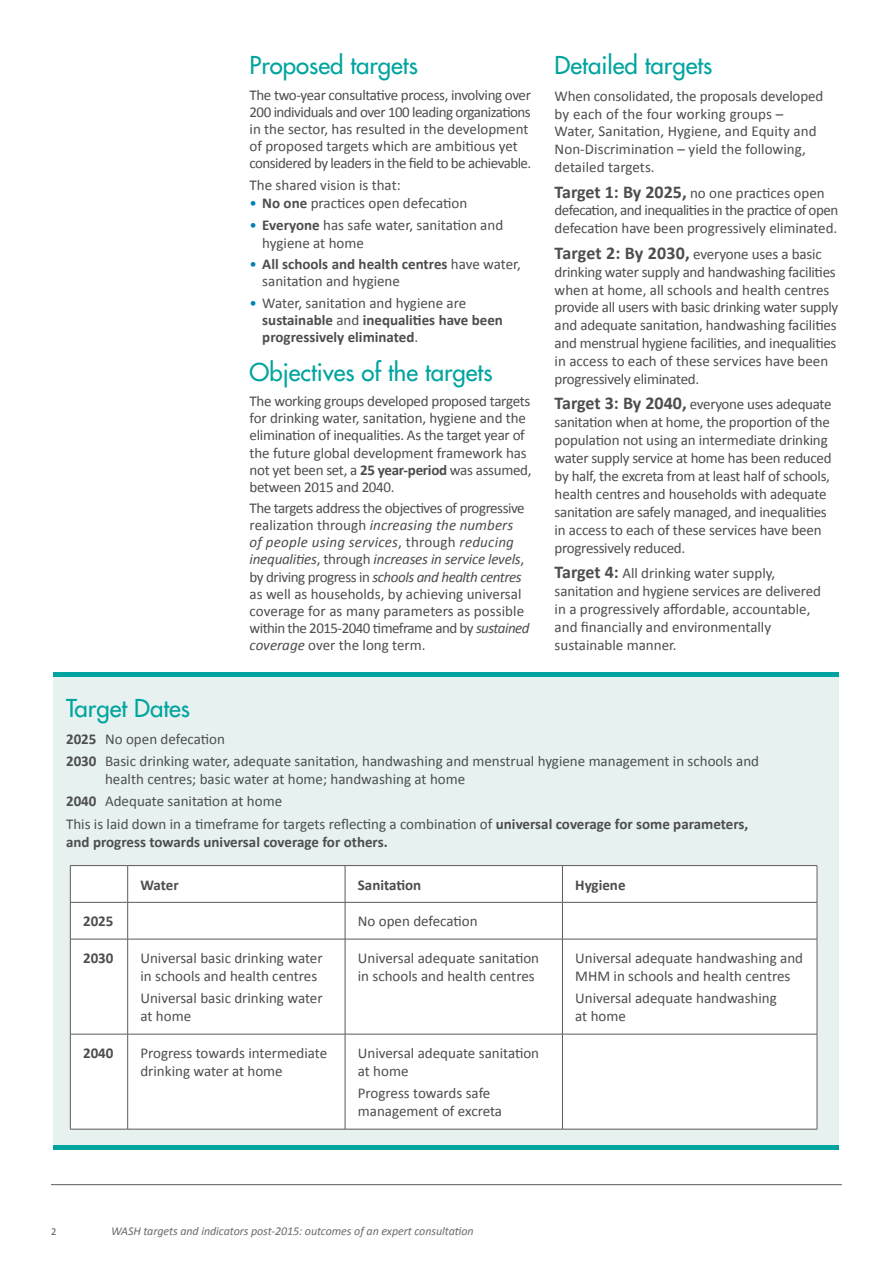
<style>
.page{position:relative;width:893px;height:1263px;background:#fff}
.page>*{position:absolute;margin:0;border:0;box-sizing:border-box;transform-origin:0 0}
.t1{font:24px "Futura";color:#00a49f}
.t2{font:15px/18px "Calibri";letter-spacing:-.01em;color:#4d4d4f}
.t3{font:700 15px/17.1px "Calibri";color:#4d4d4f}
.t4{font:italic 12px "Calibri";letter-spacing:-.005em;color:#6a6a67}
.t5{font:10.5px "Calibri";color:#5b5a58}
.s1{color:#0082b9}
.s2{font-weight:700}
.s3{font-weight:400;color:#0082b9}
.s4{font-weight:400}
.s5{font-style:italic}
.s6{font-weight:700;font-size:18px}
</style>
<div class="page">
<hr style="left:51px;top:1184px;width:791px;height:1px;background:#5b5a58">
<div style="left:53px;top:677px;width:786px;height:469px;background:#e6f1f0"></div>
<div style="left:53px;top:672px;width:786px;height:5px;background:#00a49f"></div>
<hr style="left:53px;top:1146px;width:786px;height:4px;background:#00a49f">
<div style="left:71px;top:866px;width:746px;height:263px;background:#fff"></div>
<hr style="left:70px;top:865px;width:58px;height:1px;background:#5b5a58">
<hr style="left:128px;top:865px;width:217px;height:1px;background:#5b5a58">
<hr style="left:127px;top:866px;width:1px;height:36px;background:#5b5a58">
<hr style="left:345px;top:865px;width:217px;height:1px;background:#5b5a58">
<hr style="left:345px;top:866px;width:1px;height:36px;background:#5b5a58">
<hr style="left:562px;top:865px;width:255px;height:1px;background:#5b5a58">
<hr style="left:562px;top:866px;width:1px;height:36px;background:#5b5a58">
<hr style="left:70px;top:902px;width:58px;height:1px;background:#5b5a58">
<hr style="left:128px;top:902px;width:217px;height:1px;background:#5b5a58">
<hr style="left:127px;top:902px;width:1px;height:37px;background:#5b5a58">
<hr style="left:345px;top:902px;width:217px;height:1px;background:#5b5a58">
<hr style="left:345px;top:902px;width:1px;height:37px;background:#5b5a58">
<hr style="left:562px;top:902px;width:255px;height:1px;background:#5b5a58">
<hr style="left:562px;top:902px;width:1px;height:37px;background:#5b5a58">
<hr style="left:70px;top:939px;width:58px;height:1px;background:#5b5a58">
<hr style="left:128px;top:939px;width:217px;height:1px;background:#5b5a58">
<hr style="left:127px;top:939px;width:1px;height:95px;background:#5b5a58">
<hr style="left:345px;top:939px;width:217px;height:1px;background:#5b5a58">
<hr style="left:345px;top:939px;width:1px;height:95px;background:#5b5a58">
<hr style="left:562px;top:939px;width:255px;height:1px;background:#5b5a58">
<hr style="left:562px;top:939px;width:1px;height:95px;background:#5b5a58">
<hr style="left:70px;top:1034px;width:58px;height:1px;background:#5b5a58">
<hr style="left:128px;top:1034px;width:217px;height:1px;background:#5b5a58">
<hr style="left:127px;top:1034px;width:1px;height:95px;background:#5b5a58">
<hr style="left:345px;top:1034px;width:217px;height:1px;background:#5b5a58">
<hr style="left:345px;top:1034px;width:1px;height:95px;background:#5b5a58">
<hr style="left:562px;top:1034px;width:255px;height:1px;background:#5b5a58">
<hr style="left:562px;top:1034px;width:1px;height:95px;background:#5b5a58">
<hr style="left:70px;top:866px;width:1px;height:36px;background:#5b5a58">
<hr style="left:817px;top:866px;width:1px;height:36px;background:#5b5a58">
<hr style="left:70px;top:902px;width:1px;height:37px;background:#5b5a58">
<hr style="left:817px;top:902px;width:1px;height:37px;background:#5b5a58">
<hr style="left:70px;top:939px;width:1px;height:95px;background:#5b5a58">
<hr style="left:817px;top:939px;width:1px;height:95px;background:#5b5a58">
<hr style="left:70px;top:1034px;width:1px;height:95px;background:#5b5a58">
<hr style="left:817px;top:1034px;width:1px;height:95px;background:#5b5a58">
<hr style="left:70px;top:1129px;width:58px;height:1px;background:#5b5a58">
<hr style="left:128px;top:1129px;width:217px;height:1px;background:#5b5a58">
<hr style="left:345px;top:1129px;width:217px;height:1px;background:#5b5a58">
<hr style="left:562px;top:1129px;width:255px;height:1px;background:#5b5a58">
<h1 class="t1" style="left:250px;top:50px;width:170px">Proposed targets</h1>
<p class="t2" style="left:250px;top:86px;width:283px;line-height:17.1px">The two-year consultative process, involving over 200 individuals and over 100 leading organizations in the sector, has resulted in the development of proposed targets which are ambitious yet considered by leaders in the field to be achievable.</p>
<p class="t2" style="left:250px;top:176px;width:153px">The shared vision is that:</p>
<p class="t2" style="left:250px;top:194px;width:219px"><span class="s1">•</span> <span class="s2">No one</span> practices open defecation</p>
<p class="t2" style="left:262px;top:216px;width:242px;text-indent:-13px"><span class="s1">•</span> <span class="s2">Everyone</span> has safe water, sanitation and hygiene at home</p>
<p class="t2" style="left:262px;top:256px;width:260px;line-height:17.1px;text-indent:-13px"><span class="s1">•</span> <span class="s2">All schools and health centres</span> have water, sanitation and hygiene</p>
<p class="t3" style="left:262px;top:294px;width:242px;text-indent:-13px"><span class="s3">•</span> <span class="s4">Water, sanitation and hygiene are </span>sustainable <span class="s4">and</span> inequalities have been progressively eliminated<span class="s4">.</span></p>
<h1 class="t1" style="left:250px;top:356px;width:244px">Objectives of the targets</h1>
<p class="t2" style="left:250px;top:393px;width:283px;line-height:17.1px">The working groups developed proposed targets for drinking water, sanitation, hygiene and the elimination of inequalities. As the target year of the future global development framework has not yet been set, a <span class="s2">25 year-period</span> was assumed, between 2015 and 2040.</p>
<p class="t2" style="left:250px;top:500px;width:282px;line-height:17.1px">The targets address the objectives of progressive realization through <span class="s5">increasing the numbers<br>of people using services</span>, through <span class="s5">reducing inequalities</span>, through <span class="s5">increases in service levels</span>, by driving progress in <span class="s5">schools and health centres </span>as well as households, by achieving universal coverage for as many parameters as possible within the 2015-2040 timeframe and by <span class="s5">sustained coverage</span> over the long term.</p>
<h1 class="t1" style="left:555px;top:50px;width:159px">Detailed targets</h1>
<p class="t2" style="left:555px;top:87px;width:270px">When consolidated, the proposals developed by each of the four working groups – Water, Sanitation, Hygiene, and Equity and Non-Discrimination – yield the following, detailed targets.</p>
<p class="t2" style="left:555px;top:184px;width:285px"><span class="s6">Target 1: By 2025,</span> no one practices open defecation, and inequalities in the practice of open defecation have been progressively eliminated.</p>
<p class="t2" style="left:555px;top:245px;width:285px"><span class="s6">Target 2: By 2030,</span> everyone uses a basic drinking water supply and handwashing facilities when at home, all schools and health centres provide all users with basic drinking water supply and adequate sanitation, handwashing facilities and menstrual hygiene facilities, and inequalities in access to each of these services have been progressively eliminated.</p>
<p class="t2" style="left:555px;top:395px;width:278px"><span class="s6">Target 3: By 2040,</span> everyone uses adequate sanitation when at home, the proportion of the population not using an intermediate drinking water supply service at home has been reduced by half, the excreta from at least half of schools, health centres and households with adequate sanitation are safely managed, and inequalities in access to each of these services have been progressively reduced.</p>
<p class="t2" style="left:555px;top:564px;width:268px"><span class="s6">Target 4:</span> All drinking water supply, sanitation and hygiene services are delivered in a progressively affordable, accountable, and financially and environmentally sustainable manner.</p>
<h1 class="t1" style="left:66px;top:693px;width:126px">Target Dates</h1>
<p class="t2" style="left:66px;top:728px;width:694px;line-height:22.2px"><span class="s2">2025</span> No open defecation<br><span class="s2">2030</span> Basic drinking water, adequate sanitation, handwashing and menstrual hygiene management in schools and</p>
<p class="t2" style="left:66px;top:768px;width:684px;line-height:22.2px;text-indent:39px">health centres; basic water at home; handwashing at home<br><span class="s2">2040</span> Adequate sanitation at home<br>This is laid down in a timeframe for targets reflecting a combination of <span class="s2">universal coverage for some parameters,</span></p>
<p class="t3" style="left:66px;top:833px;width:323px">and progress towards universal coverage for others.</p>
<p class="t3" style="left:140px;top:876px;width:40px">Water</p>
<p class="t3" style="left:358px;top:876px;width:65px">Sanitation</p>
<p class="t3" style="left:575px;top:876px;width:52px">Hygiene</p>
<p class="t3" style="left:83px;top:913px;width:32px">2025</p>
<p class="t2" style="left:358px;top:912px;width:121px">No open defecation</p>
<p class="t3" style="left:83px;top:949px;width:32px">2030</p>
<p class="t2" style="left:140px;top:949px;width:184px">Universal basic drinking water in schools and health centres</p>
<p class="t2" style="left:140px;top:989px;width:184px">Universal basic drinking water at home</p>
<p class="t2" style="left:358px;top:949px;width:183px">Universal adequate sanitation in schools and health centres</p>
<p class="t2" style="left:575px;top:949px;width:229px">Universal adequate handwashing and<br>MHM in schools and health centres</p>
<p class="t2" style="left:575px;top:989px;width:203px">Universal adequate handwashing at home</p>
<p class="t3" style="left:83px;top:1044px;width:32px">2040</p>
<p class="t2" style="left:140px;top:1044px;width:188px">Progress towards intermediate drinking water at home</p>
<p class="t2" style="left:358px;top:1044px;width:183px">Universal adequate sanitation at home</p>
<p class="t2" style="left:358px;top:1084px;width:146px">Progress towards safe management of excreta</p>
<p class="t5" style="left:51px;top:1224px;width:7px">2</p>
<p class="t4" style="left:111px;top:1223px;width:364px">WASH targets and indicators post-2015: outcomes of an expert consultation</p>
</div>
